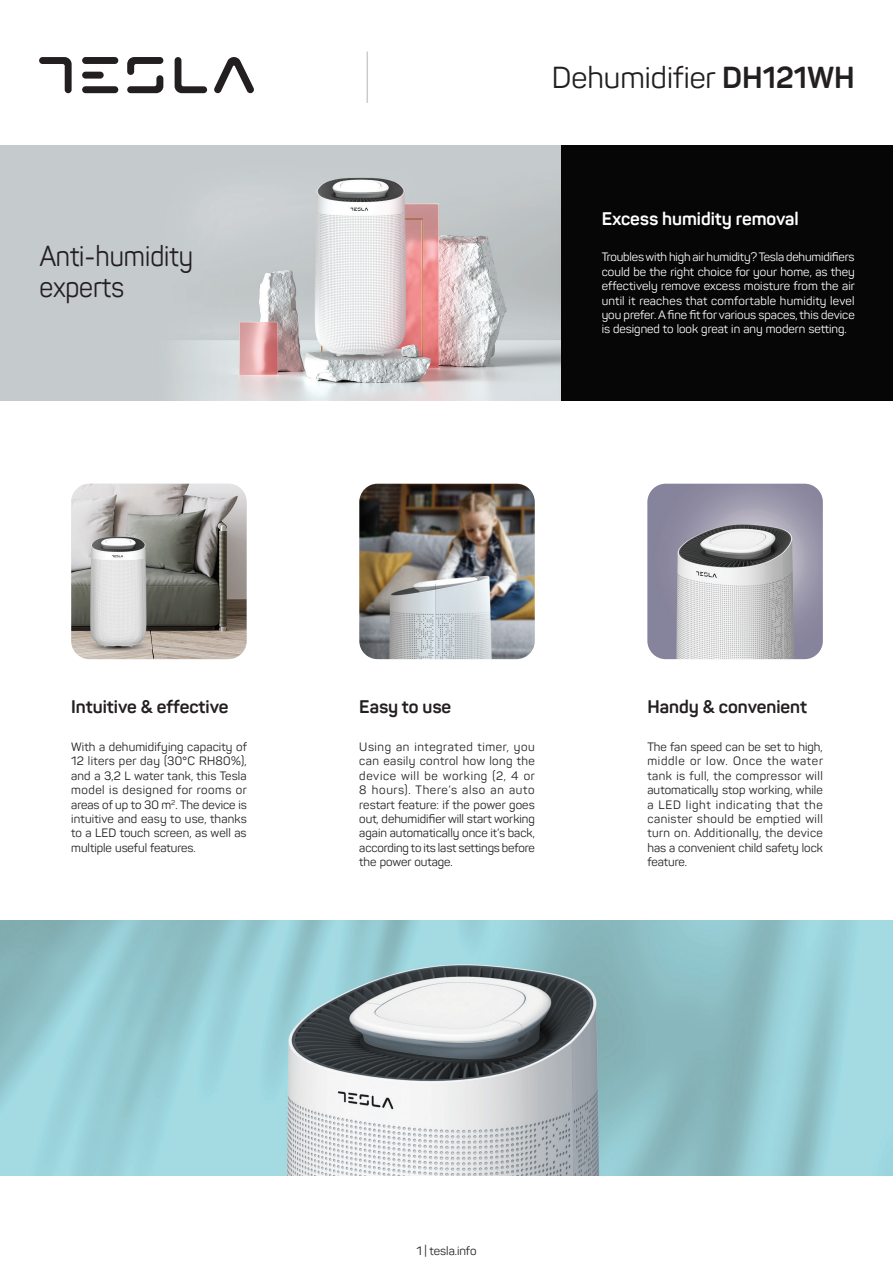
<style>
.page{position:relative;width:893px;height:1263px;background:#fff}
.page>*{position:absolute;margin:0;border:0;box-sizing:border-box;transform-origin:0 0}
.Oznaka_modela{font:30px "Panton";color:#231f20}
.t1{font:28.5px/31.5px "Panton";color:#231f20;scale:.91 1}
.t2{font:700 18px "Panton";color:#231f20}
.t3{font:700 18px "Panton";color:#fff}
.t4{font:12px/14.4px "Panton";color:#231f20;text-align:justify}
.t5{font:12px/14.4px "Panton";color:#fff;text-align:justify}
.s1{font-weight:700}
</style>
<div class="page">
<img style="left:0;top:145px;width:893px;height:255px">
<img style="left:0;top:921px;width:893px;height:255px">
<img style="left:647px;top:484px;width:176px;height:175px">
<img style="left:71px;top:484px;width:176px;height:175px">
<img style="left:359px;top:484px;width:176px;height:175px">
<svg style="left:214px;top:57px;width:40px;height:36px"></svg>
<svg style="left:39px;top:57px;width:33px;height:36px"></svg>
<svg style="left:127px;top:57px;width:36px;height:36px"></svg>
<svg style="left:175px;top:57px;width:32px;height:36px"></svg>
<div style="left:82px;top:57px;width:36px;height:7px;background:#231f20;border-radius:3px"></div>
<div style="left:82px;top:72px;width:22px;height:7px;background:#231f20;border-radius:3px"></div>
<div style="left:82px;top:86px;width:36px;height:7px;background:#231f20;border-radius:3px"></div>
<hr style="left:367px;top:52px;width:1px;height:51px;background:#cacbcd">
<p class="t1" style="left:39px;top:240px;width:170px">Anti-humidity experts</p>
<p class="Oznaka_modela" style="left:552px;top:59px;width:304px">Dehumidifier <span class="s1">DH121WH</span></p>
<p class="t3" style="left:602px;top:208px;width:199px">Excess humidity removal</p>
<p class="t5" style="left:602px;top:250px;width:255px">Troubles with high air humidity? Tesla dehumidifiers could be the right choice for your home, as they effectively remove excess moisture from the air until it reaches that comfortable humidity level you prefer. A fine fit for various spaces, this device is designed to look great in any modern setting.</p>
<p class="t2" style="left:71px;top:696px;width:159px">Intuitive &amp; effective</p>
<p class="t4" style="left:71px;top:739px;width:177px">With a dehumidifying capacity of 12 liters per day (30°C RH80%), and a 3,2 L water tank, this Tesla model is designed for rooms or areas of up to 30 m<sup>2</sup>. The device is intuitive and easy to use, thanks to a LED touch screen, as well as multiple useful features.</p>
<p class="t2" style="left:359px;top:696px;width:93px">Easy to use</p>
<p class="t4" style="left:359px;top:739px;width:177px">Using an integrated timer, you can easily control how long the device will be working (2, 4 or 8 hours). There’s also an auto restart feature: if the power goes out, dehumidifier will start working again automatically once it’s back, according to its last settings before the power outage.</p>
<p class="t2" style="left:647px;top:696px;width:161px">Handy &amp; convenient</p>
<p class="t4" style="left:647px;top:739px;width:177px">The fan speed can be set to high, middle or low. Once the water tank is full, the compressor will automatically stop working, while a LED light indicating that the canister should be emptied will turn on. Additionally, the device has a convenient child safety lock feature.</p>
<p class="t4" style="left:416px;top:1243px;width:62px">1 | tesla.info</p>
</div>
